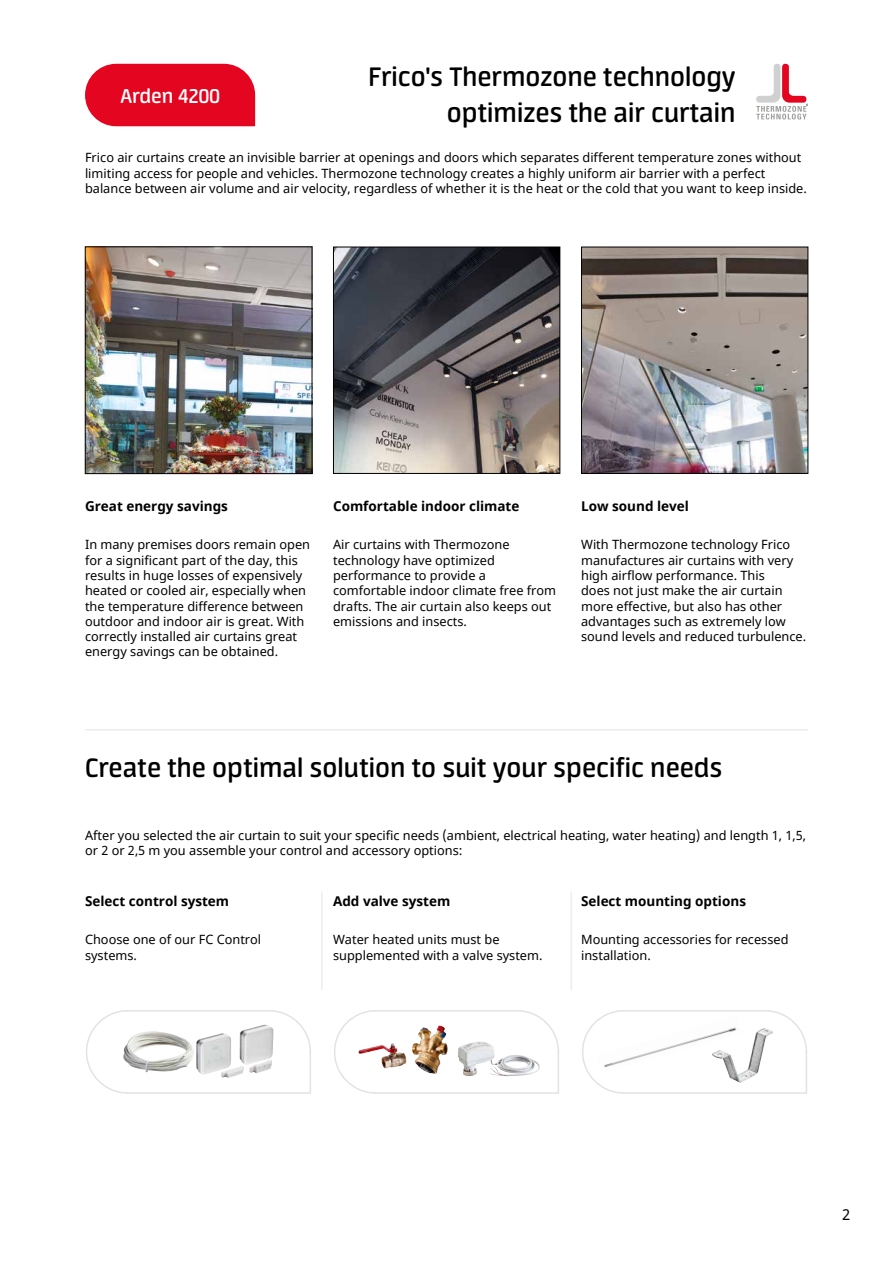
<style>
.page{position:relative;width:893px;height:1263px;background:#fff}
.page>*{position:absolute;margin:0;border:0;box-sizing:border-box;transform-origin:0 0}
.t1{font:600 30px/36px "Neuron";color:#000;text-align:right}
.t2{font:600 22.5px "Neuron";color:#fff}
.t3{font:15px "Noto Sans";color:#000}
.t4{font:700 13.5px "Noto Sans";color:#000}
.t5{font:12.75px/15.3px "Noto Sans";color:#000}
</style>
<div class="page">
<img style="left:87px;top:249px;width:223px;height:223px">
<div style="left:85px;top:247px;width:227px;height:227px;border:1px solid #000"></div>
<img style="left:335px;top:249px;width:223px;height:223px">
<div style="left:333px;top:247px;width:227px;height:227px;border:1px solid #000"></div>
<img style="left:583px;top:249px;width:223px;height:223px">
<div style="left:581px;top:247px;width:227px;height:227px;border:1px solid #000"></div>
<div style="left:85px;top:64px;width:170px;height:62px;background:#e40520"></div>
<svg style="left:756px;top:64px;width:52px;height:55px"></svg>
<svg style="left:86px;top:1010px;width:225px;height:84px"></svg>
<svg style="left:334px;top:1010px;width:225px;height:84px"></svg>
<svg style="left:582px;top:1010px;width:226px;height:84px"></svg>
<hr style="left:321px;top:891px;width:1px;height:99px;background:#ededed">
<hr style="left:85px;top:729px;width:723px;height:1px;background:#ededed">
<hr style="left:570px;top:891px;width:2px;height:99px;background:#ededed">
<h2 class="t2" style="left:120px;top:83px;width:101px">Arden 4200</h2>
<h1 class="t1" style="left:368px;top:59px;width:369px">Frico's Thermozone technology optimizes the air curtain</h1>
<p class="t5" style="left:85px;top:151px;width:723px">Frico air curtains create an invisible barrier at openings and doors which separates different temperature zones without limiting access for people and vehicles. Thermozone technology creates a highly uniform air barrier with a perfect balance between air volume and air velocity, regardless of whether it is the heat or the cold that you want to keep inside.</p>
<p class="t4" style="left:85px;top:496px;width:144px">Great energy savings</p>
<p class="t5" style="left:85px;top:537px;width:227px">In many premises doors remain open for a significant part of the day, this results in huge losses of expensively heated or cooled air, especially when the temperature difference between outdoor and indoor air is great. With correctly installed air curtains great energy savings can be obtained.</p>
<p class="t4" style="left:333px;top:496px;width:188px">Comfortable indoor climate</p>
<p class="t4" style="left:581px;top:496px;width:109px">Low sound level</p>
<p class="t5" style="left:333px;top:537px;width:225px">Air curtains with Thermozone technology have optimized performance to provide a comfortable indoor climate free from drafts. The air curtain also keeps out emissions and insects.</p>
<p class="t5" style="left:581px;top:537px;width:226px">With Thermozone technology Frico manufactures air curtains with very high airflow performance. This<br>does not just make the air curtain more effective, but also has other advantages such as extremely low sound levels and reduced turbulence.</p>
<h1 class="t1" style="left:85px;top:750px;width:639px">Create the optimal solution to suit your specific needs</h1>
<p class="t5" style="left:85px;top:828px;width:722px">After you selected the air curtain to suit your specific needs (ambient, electrical heating, water heating) and length 1, 1,5, or 2 or 2,5 m you assemble your control and accessory options:</p>
<p class="t4" style="left:85px;top:891px;width:146px">Select control system</p>
<p class="t4" style="left:333px;top:891px;width:119px">Add valve system</p>
<p class="t4" style="left:581px;top:891px;width:166px">Select mounting options</p>
<p class="t5" style="left:85px;top:932px;width:178px">Choose one of our FC Control systems.</p>
<p class="t5" style="left:333px;top:932px;width:211px">Water heated units must be supplemented with a valve system.</p>
<p class="t5" style="left:581px;top:932px;width:209px">Mounting accessories for recessed installation.</p>
<p class="t3" style="left:842px;top:1204px;width:10px">2</p>
</div>
